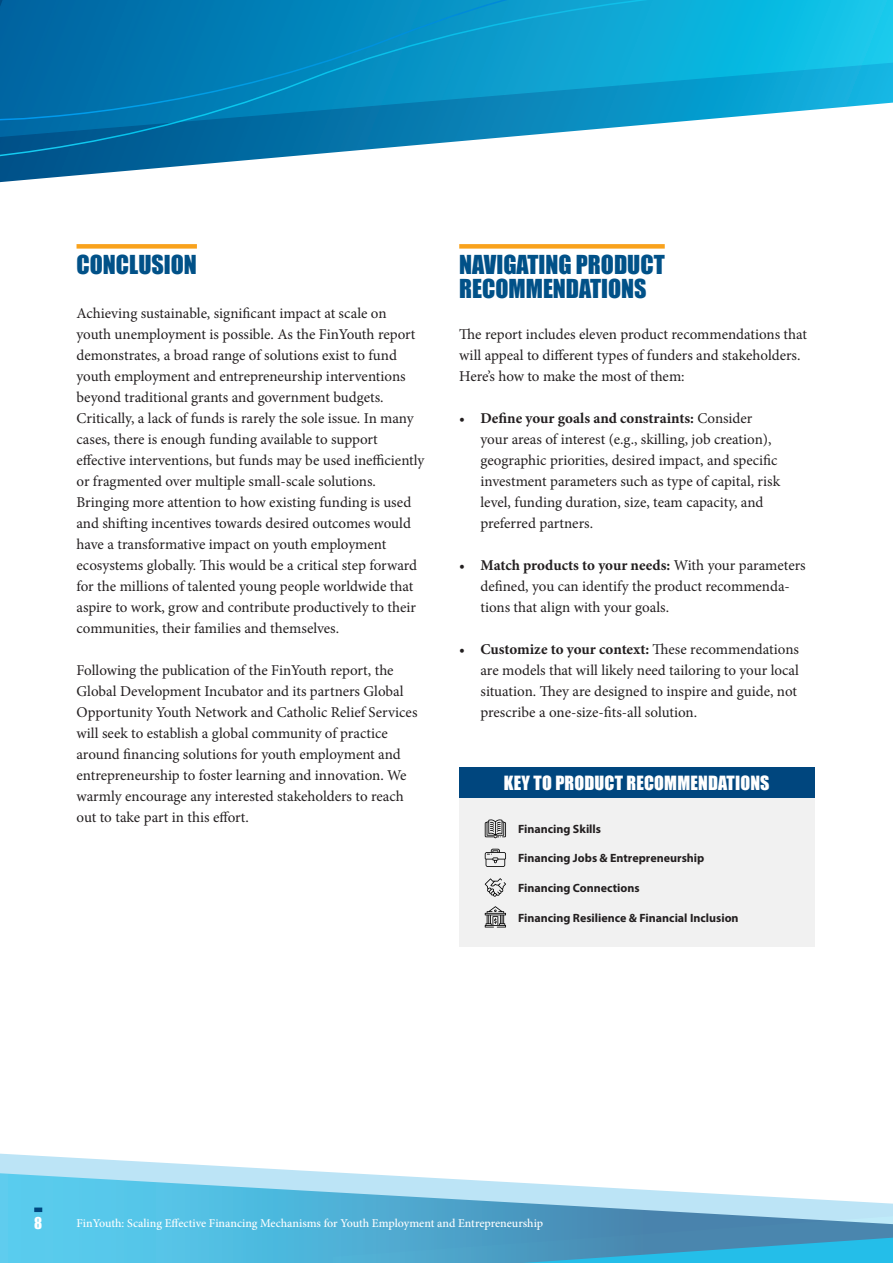
<style>
.page{position:relative;width:893px;height:1263px;background:#fff}
.page>*{position:absolute;margin:0;border:0;box-sizing:border-box;transform-origin:0 0}
.h2-Heading_2{font:24px/24px "Impact";color:#015188}
.tth-text_TABLE_1_HEADER{font:18px "Impact";letter-spacing:.01em;color:#fff}
.ta-text_AFTER{font:15px/21px "Minion Pro";color:#231f20}
.t-Text{font:15px/21px "Minion Pro";letter-spacing:-.005em;color:#231f20}
.t1{font:15px "Impact";color:#fff}
.box_BODY_COPY{font:700 12px "Myriad Pro";color:#231f20}
.t2{font:500 12px "Minion Pro";letter-spacing:-.005em;color:#fff}
.s1{font-weight:700}
</style>
<div class="page">
<svg style="left:0;top:166px;width:181px;height:17px"></svg>
<svg style="left:784px;top:0;width:109px;height:113px;background:#1fbfe5"></svg>
<svg style="left:0;top:1153px;width:307px;height:18px"></svg>
<svg style="left:0;top:1171px;width:336px;height:92px;background:#61c6e7"></svg>
<svg style="left:336px;top:1172px;width:557px;height:91px"></svg>
<svg style="left:0;top:0;width:784px;height:166px;background:#2394c2"></svg>
<div style="left:34px;top:1207px;width:8px;height:5px;background:#00467e"></div>
<div style="left:77px;top:244px;width:120px;height:5px;background:#f9a21c"></div>
<div style="left:459px;top:244px;width:206px;height:5px;background:#f9a21c"></div>
<div style="left:459px;top:768px;width:355px;height:31px;background:#00467e"></div>
<div style="left:459px;top:799px;width:355px;height:148px;background:#f1f1f1"></div>
<svg style="left:485px;top:819px;width:21px;height:19px"></svg>
<svg style="left:485px;top:849px;width:21px;height:18px"></svg>
<svg style="left:485px;top:878px;width:21px;height:19px"></svg>
<svg style="left:485px;top:906px;width:21px;height:22px"></svg>
<p class="h2-Heading_2" style="left:77px;top:252px;width:122px">CONCLUSION</p>
<p class="ta-text_AFTER" style="left:77px;top:303px;width:349px">Achieving sustainable, significant impact at scale on youth unemployment is possible. As the FinYouth report demonstrates, a broad range of solutions exist to fund youth employment and entrepreneurship interventions beyond traditional grants and government budgets.<br>Critically, a lack of funds is rarely the sole issue. In many cases, there is enough funding available to support effective interventions, but funds may be used inefficiently or fragmented over multiple small-scale solutions.<br>Bringing more attention to how existing funding is used and shifting incentives towards desired outcomes would have a transformative impact on youth employment ecosystems globally. This would be a critical step forward for the millions of talented young people worldwide that aspire to work, grow and contribute productively to their communities, their families and themselves.</p>
<p class="t-Text" style="left:77px;top:660px;width:342px">Following the publication of the FinYouth report, the Global Development Incubator and its partners Global Opportunity Youth Network and Catholic Relief Services will seek to establish a global community of practice around financing solutions for youth employment and entrepreneurship to foster learning and innovation. We warmly encourage any interested stakeholders to reach out to take part in this effort.</p>
<p class="h2-Heading_2" style="left:459px;top:252px;width:207px">NAVIGATING PRODUCT<br>RECOMMENDATIONS</p>
<p class="ta-text_AFTER" style="left:459px;top:324px;width:349px">The report includes eleven product recommendations that will appeal to different types of funders and stakeholders.<br>Here’s how to make the most of them:</p>
<p class="ta-text_AFTER" style="left:480px;top:408px;width:301px;text-indent:-21px">• <span class="s1">Define your goals and constraints:</span> Consider your areas of interest (e.g., skilling, job creation), geographic priorities, desired impact, and specific investment parameters such as type of capital, risk level, funding duration, size, team capacity, and preferred partners.</p>
<p class="ta-text_AFTER" style="left:480px;top:555px;width:327px;text-indent:-21px">• <span class="s1">Match products to your needs:</span> With your parameters defined, you can identify the product recommenda&shy;tions that align with your goals.</p>
<p class="ta-text_AFTER" style="left:480px;top:639px;width:320px;text-indent:-21px">• <span class="s1">Customize to your context:</span> These recommendations are models that will likely need tailoring to your local situation. They are designed to inspire and guide, not prescribe a one-size-fits-all solution.</p>
<p class="tth-text_TABLE_1_HEADER" style="left:504px;top:769px;width:267px">KEY TO PRODUCT RECOMMENDATIONS</p>
<p class="box_BODY_COPY" style="left:518px;top:821px;width:85px">Financing Skills</p>
<p class="box_BODY_COPY" style="left:518px;top:851px;width:188px">Financing Jobs &amp; Entrepreneurship</p>
<p class="box_BODY_COPY" style="left:518px;top:880px;width:123px">Financing Connections</p>
<p class="box_BODY_COPY" style="left:518px;top:910px;width:222px">Financing Resilience &amp; Financial Inclusion</p>
<p class="t1" style="left:34px;top:1211px;width:10px">8</p>
<p class="t2" style="left:77px;top:1215px;width:468px">FinYouth: Scaling Effective Financing Mechanisms for Youth Employment and Entrepreneurship</p>
</div>
